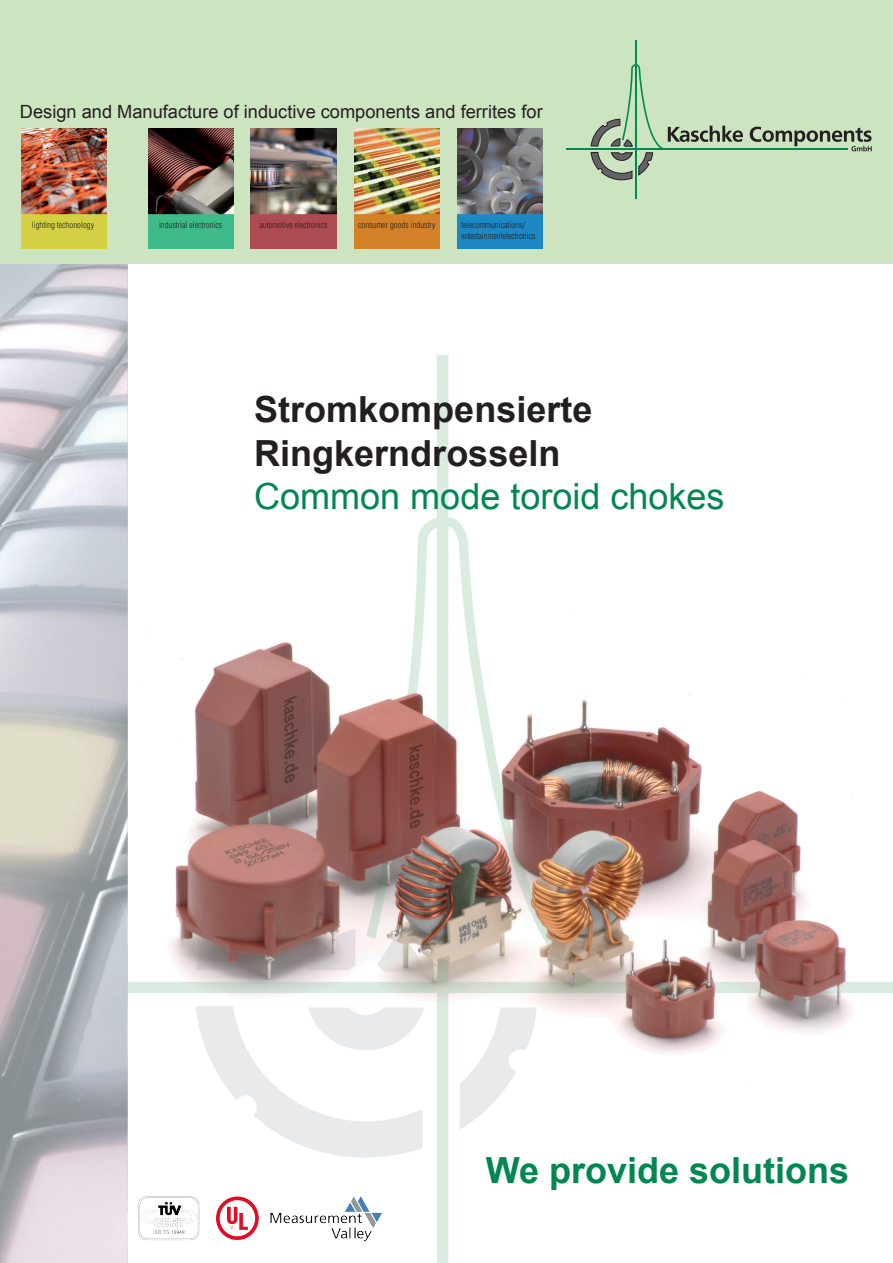
<style>
.page{position:relative;width:893px;height:1263px;background:#fff}
.page>*{position:absolute;margin:0;border:0;box-sizing:border-box;transform-origin:0 0}
.t1{font:700 36px/43.2px "Arial";color:#231f20}
.t2{font:36px "Arial";color:#01874f}
.t3{font:700 36px "Arial";color:#01874f}
.t4{font:18.15px "Arial";color:#231f20}
.t5{font:300 condensed 8.7px/10.5px "Helvetica";color:#231f20}
</style>
<div class="page">
<img style="left:128px;top:355px;width:765px;height:908px">
<img style="left:0;top:263px;width:128px;height:1000px">
<div style="left:0;top:0;width:893px;height:263px;background:#cde4c0"></div>
<img style="left:354px;top:129px;width:85px;height:120px">
<img style="left:148px;top:129px;width:85px;height:119px">
<img style="left:21px;top:129px;width:86px;height:120px">
<img style="left:251px;top:129px;width:85px;height:120px">
<img style="left:457px;top:129px;width:85px;height:120px">
<hr style="left:635px;top:40px;width:2px;height:110px;background:#008c4e">
<svg style="left:750px;top:127px;width:122px;height:24px"></svg>
<hr style="left:635px;top:148px;width:213px;height:2px;background:#008c4e">
<svg style="left:591px;top:65px;width:152px;height:115px"></svg>
<hr style="left:635px;top:145px;width:2px;height:53px;background:#008c4e">
<hr style="left:566px;top:148px;width:71px;height:2px;background:#008c4e">
<img style="left:136px;top:1196px;width:246px;height:46px">
<h2 class="t4" style="left:20px;top:100px;width:524px">Design and Manufacture of inductive components and ferrites for</h2>
<p class="t5" style="left:32px;top:220px;width:64px">lighting techonology</p>
<p class="t5" style="left:159px;top:220px;width:65px">industrial electronics</p>
<p class="t5" style="left:259px;top:220px;width:70px">automotive electronics</p>
<p class="t5" style="left:358px;top:220px;width:79px">consumer goods industry</p>
<p class="t5" style="left:462px;top:220px;width:75px">telecommunications/ entertainmentelectronics</p>
<h1 class="t1" style="left:254px;top:389px;width:340px">Stromkompensierte<br>Ringkerndrosseln</h1>
<h1 class="t2" style="left:254px;top:473px;width:472px">Common mode toroid chokes</h1>
<h1 class="t3" style="left:486px;top:1147px;width:365px">We provide solutions</h1>
</div>
